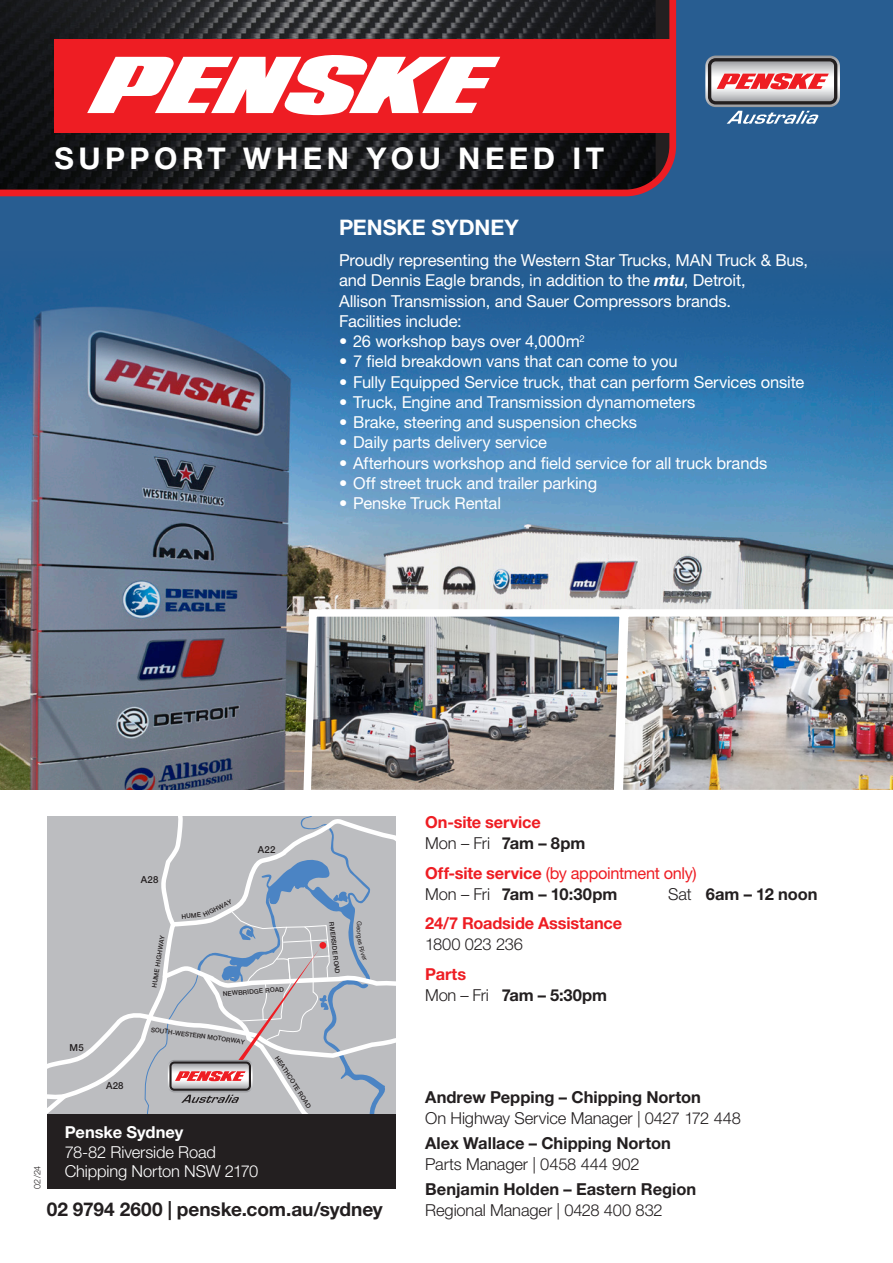
<style>
.page{position:relative;width:893px;height:1263px;background:#fff}
.page>*{position:absolute;margin:0;border:0;box-sizing:border-box;transform-origin:0 0}
.Main_heading{font:700 30px "Helvetica Neue LT Pro";letter-spacing:.15em;color:#fff}
.Bullets{font:700 21.45px "Helvetica Neue LT Pro";letter-spacing:-.005em;color:#fff}
.t1{font:700 19.05px "Helvetica Neue LT Pro";letter-spacing:-.005em;color:#231f20}
.Body{font:16.5px/20.2px "Helvetica Neue LT Pro";letter-spacing:-.01em;color:#fff}
.Body-2{font:700 16.5px/21px "Helvetica Neue LT Pro";color:#231f20}
.Body-3{font:300 16.5px/21px "Helvetica Neue LT Pro";letter-spacing:-.01em;color:#231f20}
.Body-4{font:300 16.5px/19.5px "Helvetica Neue LT Pro";letter-spacing:-.01em;color:#fff}
.Body-5{font:700 16.5px "Helvetica Neue LT Pro";letter-spacing:-.01em;color:#ee1d23}
.Body-6{font:16.5px "Helvetica Neue LT Pro";letter-spacing:-.02em;color:#ee1d23}
.t2{font:500 9.6px "Helvetica Neue LT Pro";letter-spacing:.015em;color:#231f20}
.Body-7{font:300 9px "Helvetica Neue LT Pro";color:#231f20}
.t3{font:500 6.45px "Helvetica Neue LT Pro";color:#231f20}
.t4{font:6.45px "Helvetica Neue LT Pro";color:#231f20}
.s1{font-weight:700;font-style:italic}
.s2{font-weight:700}
.s3{font-weight:300}
</style>
<div class="page">
<img style="left:0;top:400px;width:893px;height:389px">
<svg style="left:0;top:0;width:893px;height:400px;background:#2c6396"></svg>
<img style="left:299px;top:605px;width:312px;height:185px">
<img style="left:611px;top:605px;width:282px;height:185px">
<div style="left:47px;top:1114px;width:348px;height:74px;background:#231f20"></div>
<svg style="left:0;top:0;width:679px;height:200px;background:#2f2327"></svg>
<div style="left:54px;top:40px;width:618px;height:93px;background:#ee1d23"></div>
<svg style="left:87px;top:55px;width:413px;height:60px"></svg>
<svg style="left:705px;top:56px;width:135px;height:68px;background:#9c8b98"></svg>
<svg style="left:47px;top:816px;width:348px;height:298px;background:#babcc2"></svg>
<p class="Main_heading" style="left:54px;top:140px;width:551px">SUPPORT WHEN YOU NEED IT</p>
<p class="Bullets" style="left:339px;top:214px;width:181px">PENSKE SYDNEY</p>
<p class="Body" style="left:339px;top:250px;width:471px">Proudly representing the Western Star Trucks, MAN Truck &amp; Bus, and Dennis Eagle brands, in addition to the <span class="s1">mtu</span>, Detroit,<br>Allison Transmission, and Sauer Compressors brands.</p>
<p class="Body" style="left:339px;top:310px;width:124px">Facilities include:</p>
<p class="Body" style="left:339px;top:331px;width:247px">• 26 workshop bays over 4,000m<sup>2</sup></p>
<p class="Body" style="left:339px;top:351px;width:340px">• 7 field breakdown vans that can come to you</p>
<p class="Body" style="left:339px;top:371px;width:467px">• Fully Equipped Service truck, that can perform Services onsite</p>
<p class="Body" style="left:339px;top:391px;width:358px">• Truck, Engine and Transmission dynamometers</p>
<p class="Body" style="left:339px;top:412px;width:299px">• Brake, steering and suspension checks</p>
<p class="Body" style="left:339px;top:432px;width:209px">• Daily parts delivery service</p>
<p class="Body" style="left:339px;top:452px;width:430px">• Afterhours workshop and field service for all truck brands</p>
<p class="Body" style="left:339px;top:472px;width:260px">• Off street truck and trailer parking</p>
<p class="Body" style="left:339px;top:493px;width:163px">• Penske Truck Rental</p>
<p class="t2" style="left:70px;top:1042px;width:16px">M5</p>
<p class="t2" style="left:141px;top:874px;width:19px">A28</p>
<p class="t3" style="left:202px;top:911px;width:33px;rotate:-26deg">HIGHWAY</p>
<p class="t3" style="left:181px;top:912px;width:21px;rotate:-5deg">HUME</p>
<p class="t2" style="left:258px;top:843px;width:19px">A22</p>
<p class="t3" style="left:150px;top:987px;width:54px;rotate:-81deg">HUME HIGHWAY</p>
<p class="t3" style="left:223px;top:990px;width:63px;rotate:-5deg">NEWBRIDGE ROAD</p>
<p class="t3" style="left:152px;top:1025px;width:96px;rotate:8deg">SOUTH-WESTERN MOTORWAY</p>
<p class="t3" style="left:335px;top:922px;width:53px;rotate:83deg">RIVERSIDE ROAD</p>
<p class="t4" style="left:363px;top:926px;width:5px;rotate:90deg">e</p>
<p class="Body-5" style="left:425px;top:812px;width:117px">On-site service</p>
<p class="Body-3" style="left:425px;top:832px;width:162px">Mon – Fri <span class="s2">7am – 8pm</span></p>
<p class="Body-6" style="left:425px;top:863px;width:273px"><span class="s2">Off-site service</span> (by appointment only)</p>
<p class="Body-2" style="left:425px;top:883px;width:194px"><span class="s3">Mon – Fri</span> 7am – 10:30pm</p>
<p class="Body-2" style="left:668px;top:883px;width:151px"><span class="s3">Sat</span> 6am – 12 noon</p>
<p class="Body-5" style="left:425px;top:913px;width:199px">24/7 Roadside Assistance</p>
<p class="Body-3" style="left:425px;top:933px;width:99px">1800 023 236</p>
<p class="Body-5" style="left:425px;top:964px;width:42px">Parts</p>
<p class="Body-2" style="left:425px;top:984px;width:183px"><span class="s3">Mon – Fri</span> 7am – 5:30pm</p>
<p class="Body-7" style="left:32px;top:1188px;width:24px;rotate:-90deg">02/24</p>
<p class="t2" style="left:106px;top:1079px;width:19px">A28</p>
<p class="Body-4" style="left:65px;top:1122px;width:195px"><span class="s2">Penske Sydney<br></span>78-82 Riverside Road<br>Chipping Norton NSW 2170</p>
<p class="t3" style="left:280px;top:1054px;width:62px;rotate:57deg">HEATHCOTE ROAD</p>
<p class="t1" style="left:47px;top:1198px;width:338px">02 9794 2600 | penske.com.au/sydney</p>
<p class="Body-3" style="left:425px;top:1086px;width:317px"><span class="s2">Andrew Pepping – Chipping Norton<br></span>On Highway Service Manager | 0427 172 448</p>
<p class="Body-2" style="left:425px;top:1132px;width:247px">Alex Wallace – Chipping Norton<br><span class="s3">Parts Manager | 0458 444 902</span></p>
<p class="Body-2" style="left:425px;top:1178px;width:273px">Benjamin Holden – Eastern Region<br><span class="s3">Regional Manager | 0428 400 832</span></p>
</div>
